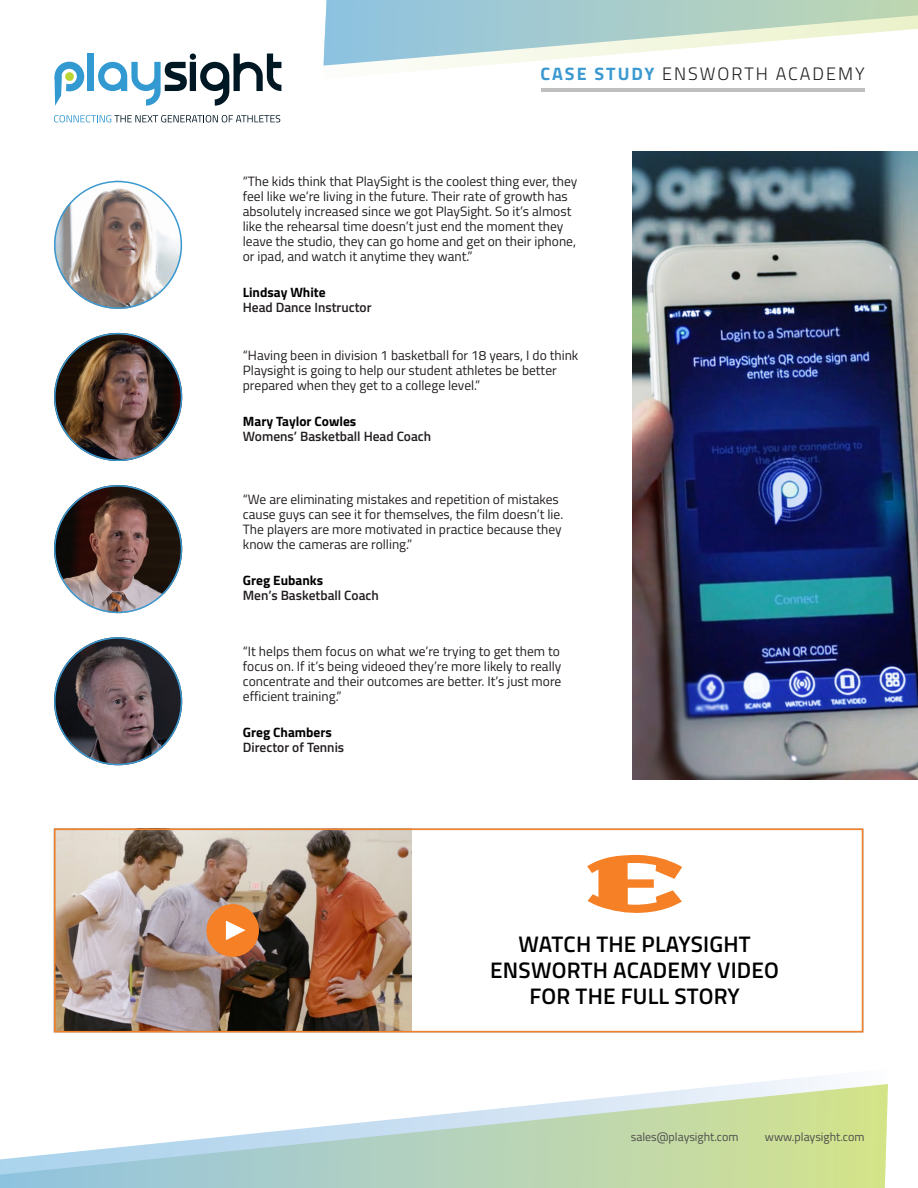
<style>
.page{position:relative;width:918px;height:1188px;background:#fff}
.page>*{position:absolute;margin:0;border:0;box-sizing:border-box;transform-origin:0 0}
.t1{font:600 22.5px/26.2px "Titillium";letter-spacing:.01em;color:#000;text-align:center}
.t2{font:300 18px "Titillium";letter-spacing:.11em;color:#231f20}
.t3{font:13.5px/15px "Titillium";color:#231f20}
.t4{font:600 13.5px "Titillium";color:#231f20}
.t5{font:700 13.5px "Titillium";color:#000}
.t6{font:12px "Titillium";color:#4d4d4d}
.s1{font-weight:700;color:#3b99d1}
</style>
<div class="page">
<svg style="left:323px;top:0;width:595px;height:66px"></svg>
<hr style="left:541px;top:88px;width:324px;height:4px;background:#bfbfbf">
<svg style="left:0;top:1084px;width:888px;height:104px"></svg>
<div style="left:88px;top:54px;width:6px;height:37px;background:#3399d1"></div>
<svg style="left:98px;top:54px;width:183px;height:52px"></svg>
<svg style="left:54px;top:61px;width:31px;height:45px"></svg>
<svg style="left:54px;top:115px;width:226px;height:7px"></svg>
<div style="left:65px;top:72px;width:9px;height:9px;background:#bad633;border-radius:50%"></div>
<img style="left:54px;top:181px;width:128px;height:128px;border-radius:64px">
<img style="left:54px;top:333px;width:128px;height:128px;border-radius:64px">
<img style="left:54px;top:485px;width:128px;height:128px;border-radius:64px">
<img style="left:54px;top:637px;width:128px;height:128px;border-radius:64px">
<img style="left:633px;top:151px;width:285px;height:629px">
<div style="left:53px;top:828px;width:811px;height:205px;background:#231f20;opacity:.34"></div>
<div style="left:54px;top:828px;width:809px;height:204px;border:2px solid #f68025"></div>
<h2 class="t2" style="left:541px;top:60px;width:326px"><span class="s1">CASE STUDY</span> ENSWORTH ACADEMY</h2>
<p class="t3" style="left:243px;top:173px;width:336px">“The kids think that PlaySight is the coolest thing ever, they feel like we’re living in the future. Their rate of growth has absolutely increased since we got PlaySight. So it’s almost like the rehearsal time doesn’t just end the moment they leave the studio, they can go home and get on their iphone, or ipad, and watch it anytime they want.”</p>
<p class="t5" style="left:243px;top:282px;width:84px">Lindsay White</p>
<p class="t4" style="left:243px;top:297px;width:130px">Head Dance Instructor</p>
<p class="t3" style="left:243px;top:348px;width:337px">“Having been in division 1 basketball for 18 years, I do think<br>Playsight is going to help our student athletes be better prepared when they get to a college level.”</p>
<p class="t5" style="left:243px;top:411px;width:115px">Mary Taylor Cowles</p>
<p class="t4" style="left:243px;top:427px;width:190px">Womens’ Basketball Head Coach</p>
<p class="t3" style="left:243px;top:491px;width:322px">“We are eliminating mistakes and repetition of mistakes cause guys can see it for themselves, the film doesn’t lie.<br>The players are more motivated in practice because they know the cameras are rolling.”</p>
<p class="t5" style="left:243px;top:569px;width:82px">Greg Eubanks</p>
<p class="t4" style="left:243px;top:585px;width:138px">Men’s Basketball Coach</p>
<p class="t3" style="left:243px;top:643px;width:320px;text-align:justify">“It helps them focus on what we’re trying to get them to focus on. If it’s being videoed they’re more likely to really concentrate and their outcomes are better. It’s just more efficient training.”</p>
<p class="t5" style="left:243px;top:722px;width:90px">Greg Chambers</p>
<p class="t4" style="left:243px;top:737px;width:103px">Director of Tennis</p>
<h1 class="t1" style="left:490px;top:930px;width:290px">WATCH THE PLAYSIGHT<br>ENSWORTH ACADEMY VIDEO<br>FOR THE FULL STORY</h1>
<p class="t6" style="left:631px;top:1128px;width:109px">sales@playsight.com</p>
<p class="t6" style="left:765px;top:1128px;width:101px">www.playsight.com</p>
</div>
